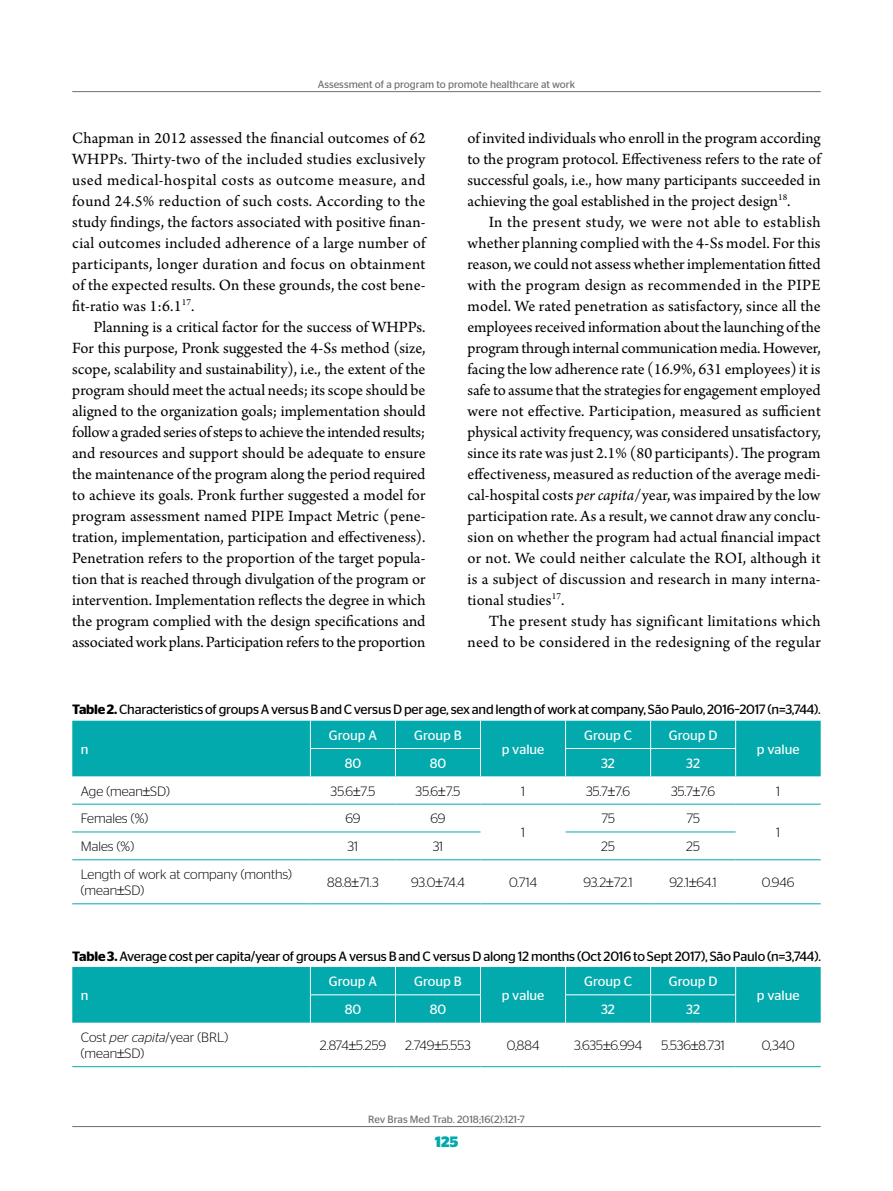
<style>
.page{position:relative;width:893px;height:1191px;background:#fff}
.page>*{position:absolute;margin:0;border:0;box-sizing:border-box;transform-origin:0 0}
.t1{font:16.5px/21px "Arno Pro";letter-spacing:.01em;color:#000;text-align:justify}
.t2{font:700 15px "Stag Sans";color:#02aaad}
.t3{font:300 13.5px/16.2px "Stag Sans";color:#000}
.t4{font:13.5px "Stag Sans";letter-spacing:-.02em;color:#000}
.t5{font:13.5px "Stag Sans";color:#fff}
.t6{font:10.5px "Stag Sans";color:#6d6e71}
.s1{font-style:italic}
.s2{font-weight:600}
</style>
<div class="page">
<hr style="left:72px;top:1126px;width:749px;height:1px;background:#6d6e71">
<hr style="left:72px;top:91px;width:749px;height:1px;background:#6d6e71">
<div style="left:72px;top:967px;width:749px;height:55px;background:#02aaad"></div>
<hr style="left:72px;top:1066px;width:238px;height:1px;background:#02aaad">
<hr style="left:310px;top:1066px;width:85px;height:1px;background:#02aaad">
<hr style="left:395px;top:1066px;width:85px;height:1px;background:#02aaad">
<hr style="left:480px;top:1066px;width:86px;height:1px;background:#02aaad">
<hr style="left:566px;top:1066px;width:85px;height:1px;background:#02aaad">
<hr style="left:651px;top:1066px;width:85px;height:1px;background:#02aaad">
<hr style="left:736px;top:1066px;width:85px;height:1px;background:#02aaad">
<div style="left:72px;top:720px;width:749px;height:56px;background:#02aaad"></div>
<hr style="left:72px;top:903px;width:238px;height:1px;background:#02aaad">
<hr style="left:310px;top:903px;width:85px;height:1px;background:#02aaad">
<hr style="left:395px;top:903px;width:85px;height:1px;background:#02aaad">
<hr style="left:480px;top:903px;width:86px;height:1px;background:#02aaad">
<hr style="left:566px;top:903px;width:85px;height:1px;background:#02aaad">
<hr style="left:651px;top:903px;width:85px;height:1px;background:#02aaad">
<hr style="left:736px;top:903px;width:85px;height:1px;background:#02aaad">
<hr style="left:72px;top:804px;width:238px;height:1px;background:#02aaad">
<hr style="left:310px;top:804px;width:85px;height:1px;background:#02aaad">
<hr style="left:395px;top:804px;width:85px;height:1px;background:#02aaad">
<hr style="left:480px;top:804px;width:86px;height:1px;background:#02aaad">
<hr style="left:566px;top:804px;width:85px;height:1px;background:#02aaad">
<hr style="left:651px;top:804px;width:85px;height:1px;background:#02aaad">
<hr style="left:736px;top:804px;width:85px;height:1px;background:#02aaad">
<hr style="left:72px;top:831px;width:238px;height:1px;background:#02aaad">
<hr style="left:310px;top:831px;width:85px;height:1px;background:#02aaad">
<hr style="left:395px;top:831px;width:85px;height:1px;background:#02aaad">
<hr style="left:566px;top:831px;width:85px;height:1px;background:#02aaad">
<hr style="left:651px;top:831px;width:85px;height:1px;background:#02aaad">
<hr style="left:72px;top:859px;width:238px;height:1px;background:#02aaad">
<hr style="left:310px;top:859px;width:85px;height:1px;background:#02aaad">
<hr style="left:395px;top:859px;width:85px;height:1px;background:#02aaad">
<hr style="left:480px;top:859px;width:86px;height:1px;background:#02aaad">
<hr style="left:566px;top:859px;width:85px;height:1px;background:#02aaad">
<hr style="left:651px;top:859px;width:85px;height:1px;background:#02aaad">
<hr style="left:736px;top:859px;width:85px;height:1px;background:#02aaad">
<p class="t6" style="left:318px;top:78px;width:259px">Assessment of a program to promote healthcare at work</p>
<p class="t1" style="left:72px;top:128px;width:355px">Chapman in 2012 assessed the financial outcomes of 62<br>WHPPs. Thirty-two of the included studies exclusively used medical-hospital costs as outcome measure, and found 24.5% reduction of such costs. According to the study findings, the factors associated with positive finan&shy;cial outcomes included adherence of a large number of participants, longer duration and focus on obtainment of the expected results. On these grounds, the cost bene&shy;fit-ratio was 1:6.1<sup>17</sup>.</p>
<p class="t1" style="left:72px;top:317px;width:355px;text-indent:21px">Planning is a critical factor for the success of WHPPs.<br>For this purpose, Pronk suggested the 4-Ss method (size, scope, scalability and sustainability), i.e., the extent of the program should meet the actual needs; its scope should be aligned to the organization goals; implementation should follow a graded series of steps to achieve the intended results; and resources and support should be adequate to ensure the maintenance of the program along the period required to achieve its goals. Pronk further suggested a model for program assessment named PIPE Impact Metric (pene&shy;tration, implementation, participation and effectiveness).<br>Penetration refers to the proportion of the target popula&shy;tion that is reached through divulgation of the program or intervention. Implementation reflects the degree in which the program complied with the design specifications and associated work plans. Participation refers to the proportion</p>
<p class="t1" style="left:467px;top:128px;width:355px">of invited individuals who enroll in the program according to the program protocol. Effectiveness refers to the rate of successful goals, i.e., how many participants succeeded in achieving the goal established in the project design<sup>18</sup>.</p>
<p class="t1" style="left:467px;top:212px;width:355px;text-indent:21px">In the present study, we were not able to establish whether planning complied with the 4-Ss model. For this reason, we could not assess whether implementation fitted with the program design as recommended in the PIPE model. We rated penetration as satisfactory, since all the employees received information about the launching of the program through internal communication media. However, facing the low adherence rate (16.9%, 631 employees) it is safe to assume that the strategies for engagement employed were not effective. Participation, measured as sufficient physical activity frequency, was considered unsatisfactory, since its rate was just 2.1% (80 participants). The program effectiveness, measured as reduction of the average medi&shy;cal-hospital costs <span class="s1">per capita</span>/year, was impaired by the low participation rate. As a result, we cannot draw any conclu&shy;sion on whether the program had actual financial impact or not. We could neither calculate the ROI, although it is a subject of discussion and research in many interna&shy;tional studies<sup>17</sup>.</p>
<p class="t1" style="left:467px;top:611px;width:355px;text-align:right">The present study has significant limitations which need to be considered in the redesigning of the regular</p>
<p class="t4" style="left:72px;top:702px;width:750px"><span class="s2">Table 2.</span> Characteristics of groups A versus B and C versus D per age, sex and length of work at company, São Paulo, 2016–2017 (n=3,744).</p>
<p class="t5" style="left:81px;top:741px;width:9px">n</p>
<p class="t5" style="left:329px;top:727px;width:50px">Group A</p>
<p class="t5" style="left:414px;top:727px;width:49px">Group B</p>
<p class="t5" style="left:502px;top:741px;width:44px">p value</p>
<p class="t5" style="left:584px;top:727px;width:50px">Group C</p>
<p class="t5" style="left:669px;top:727px;width:50px">Group D</p>
<p class="t5" style="left:345px;top:755px;width:18px">80</p>
<p class="t5" style="left:430px;top:755px;width:18px">80</p>
<p class="t5" style="left:601px;top:755px;width:15px">32</p>
<p class="t5" style="left:686px;top:755px;width:15px">32</p>
<p class="t5" style="left:757px;top:741px;width:44px">p value</p>
<p class="t3" style="left:81px;top:782px;width:91px">Age (mean SD)</p>
<p class="t3" style="left:331px;top:782px;width:46px">35.6 7.5</p>
<p class="t3" style="left:416px;top:782px;width:46px">35.6 7.5</p>
<p class="t3" style="left:521px;top:782px;width:5px">1</p>
<p class="t3" style="left:586px;top:782px;width:45px">35.7 7.6</p>
<p class="t3" style="left:671px;top:782px;width:45px">35.7 7.6</p>
<p class="t3" style="left:776px;top:782px;width:5px">1</p>
<p class="t3" style="left:81px;top:810px;width:69px">Females (%)</p>
<p class="t3" style="left:345px;top:810px;width:17px">69</p>
<p class="t3" style="left:430px;top:810px;width:17px">69</p>
<p class="t3" style="left:521px;top:824px;width:5px">1</p>
<p class="t3" style="left:601px;top:810px;width:15px">75</p>
<p class="t3" style="left:686px;top:810px;width:15px">75</p>
<p class="t3" style="left:776px;top:824px;width:5px">1</p>
<p class="t3" style="left:81px;top:838px;width:55px">Males (%)</p>
<p class="t3" style="left:348px;top:838px;width:12px">31</p>
<p class="t3" style="left:433px;top:838px;width:12px">31</p>
<p class="t3" style="left:601px;top:838px;width:15px">25</p>
<p class="t3" style="left:686px;top:838px;width:15px">25</p>
<p class="t3" style="left:81px;top:866px;width:213px">Length of work at company (months) (mean SD)</p>
<p class="t3" style="left:327px;top:874px;width:53px">88.8 71.3</p>
<p class="t3" style="left:411px;top:874px;width:55px">93.0 74.4</p>
<p class="t3" style="left:509px;top:874px;width:29px">0.714</p>
<p class="t3" style="left:583px;top:874px;width:51px">93.2 72.1</p>
<p class="t3" style="left:669px;top:874px;width:49px">92.1 64.1</p>
<p class="t3" style="left:762px;top:874px;width:34px">0.946</p>
<p class="t4" style="left:72px;top:948px;width:750px"><span class="s2">Table 3.</span> Average cost per capita/year of groups A versus B and C versus D along 12 months (Oct 2016 to Sept 2017), São Paulo (n=3,744).</p>
<p class="t5" style="left:81px;top:988px;width:9px">n</p>
<p class="t5" style="left:329px;top:974px;width:50px">Group A</p>
<p class="t5" style="left:414px;top:974px;width:49px">Group B</p>
<p class="t5" style="left:502px;top:988px;width:44px">p value</p>
<p class="t5" style="left:584px;top:974px;width:50px">Group C</p>
<p class="t5" style="left:669px;top:974px;width:50px">Group D</p>
<p class="t5" style="left:345px;top:1001px;width:18px">80</p>
<p class="t5" style="left:430px;top:1001px;width:18px">80</p>
<p class="t5" style="left:601px;top:1001px;width:15px">32</p>
<p class="t5" style="left:686px;top:1001px;width:15px">32</p>
<p class="t5" style="left:757px;top:988px;width:44px">p value</p>
<p class="t3" style="left:81px;top:1029px;width:149px">Cost <span class="s1">per capita</span>/year (BRL) (mean SD)</p>
<p class="t3" style="left:320px;top:1037px;width:68px">2.874 5.259</p>
<p class="t3" style="left:405px;top:1037px;width:67px">2.749 5.553</p>
<p class="t3" style="left:507px;top:1037px;width:34px">0,884</p>
<p class="t3" style="left:574px;top:1037px;width:70px">3.635 6.994</p>
<p class="t3" style="left:661px;top:1037px;width:65px">5.536 8.731</p>
<p class="t3" style="left:762px;top:1037px;width:34px">0,340</p>
<p class="t6" style="left:368px;top:1113px;width:158px">Rev Bras Med Trab. 2018;16(2):121-7</p>
<p class="t2" style="left:435px;top:1132px;width:25px">125</p>
</div>
